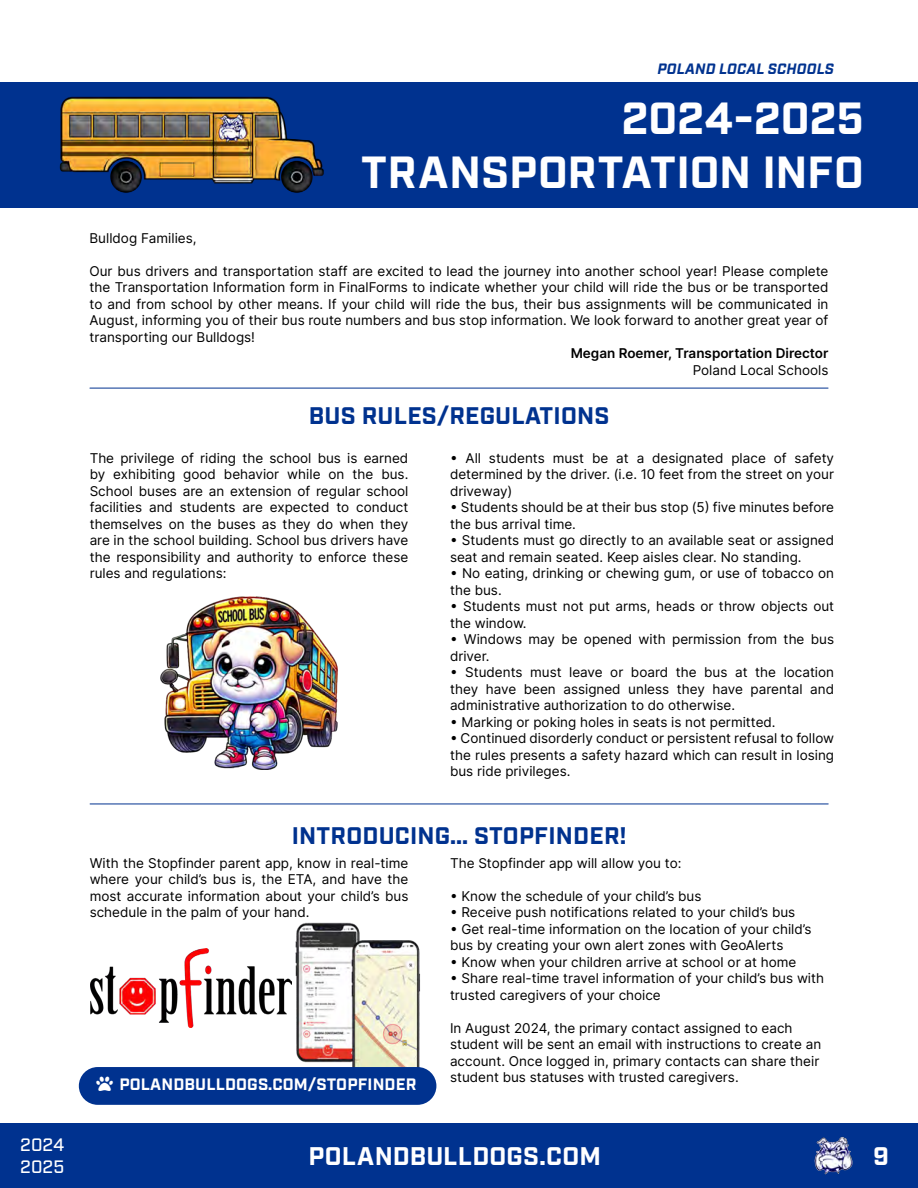
<style>
.page{position:relative;width:918px;height:1188px;background:#fff}
.page>*{position:absolute;margin:0;border:0;box-sizing:border-box;transform-origin:0 0}
.Block_Title{font:700 45px "Industry";letter-spacing:-.005em;color:#fff}
.t1{font:700 25.5px "Industry";letter-spacing:.01em;color:#fff}
.Body_Topic_Header_Blue{font:700 24px "Industry";letter-spacing:.01em;color:#00328f}
.t2{font:500 18px/21.6px "Industry";letter-spacing:.005em;color:#fff}
.Body_Topic_Header_Blue-2{font:700 16.5px "Industry";letter-spacing:.01em;color:#fff}
.t3{font:italic 700 15px "Industry";letter-spacing:.01em;color:#00328f}
.Body{font:13.5px/16.5px "Inter";color:#000}
.Body-2{font:600 13.5px "Inter";color:#000}
</style>
<div class="page">
<div style="left:0;top:1123px;width:918px;height:65px;background:#00328f"></div>
<img style="left:814px;top:1136px;width:39px;height:39px">
<div style="left:0;top:82px;width:918px;height:126px;background:#00328f"></div>
<img style="left:59px;top:96px;width:265px;height:97px">
<hr style="left:90px;top:388px;width:738px;height:1px;background:#00328f">
<hr style="left:90px;top:804px;width:738px;height:1px;background:#00328f">
<img style="left:160px;top:597px;width:178px;height:173px">
<img style="left:91px;top:949px;width:201px;height:78px">
<img style="left:295px;top:922px;width:133px;height:148px">
<div style="left:79px;top:1067px;width:357px;height:38px;background:#00328f;border-radius:19px"></div>
<p class="t3" style="left:658px;top:59px;width:178px">POLAND LOCAL SCHOOLS</p>
<h2 class="Block_Title" style="left:621px;top:92px;width:244px">2024-2025</h2>
<h2 class="Block_Title" style="left:361px;top:146px;width:504px">TRANSPORTATION INFO</h2>
<p class="Body" style="left:90px;top:229px;width:109px">Bulldog Families,</p>
<p class="Body" style="left:90px;top:262px;width:740px;text-align:justify">Our bus drivers and transportation staff are excited to lead the journey into another school year! Please complete the Transportation Information form in FinalForms to indicate whether your child will ride the bus or be transported to and from school by other means. If your child will ride the bus, their bus assignments will be communicated in August, informing you of their bus route numbers and bus stop information. We look forward to another great year of transporting our Bulldogs!</p>
<p class="Body-2" style="left:571px;top:343px;width:259px">Megan Roemer, Transportation Director</p>
<p class="Body" style="left:693px;top:361px;width:137px">Poland Local Schools</p>
<h2 class="Body_Topic_Header_Blue" style="left:309px;top:401px;width:302px">BUS RULES/REGULATIONS</h2>
<p class="Body" style="left:90px;top:450px;width:320px;text-align:justify">The privilege of riding the school bus is earned by exhibiting good behavior while on the bus.<br>School buses are an extension of regular school facilities and students are expected to conduct themselves on the buses as they do when they are in the school building. School bus drivers have the responsibility and authority to enforce these rules and regulations:</p>
<p class="Body" style="left:450px;top:449px;width:386px;text-align:justify">• All students must be at a designated place of safety determined by the driver. (i.e. 10 feet from the street on your driveway)</p>
<p class="Body" style="left:450px;top:499px;width:386px">• Students should be at their bus stop (5) five minutes before the bus arrival time.</p>
<p class="Body" style="left:450px;top:532px;width:386px">• Students must go directly to an available seat or assigned seat and remain seated. Keep aisles clear. No standing.</p>
<p class="Body" style="left:450px;top:565px;width:386px">• No eating, drinking or chewing gum, or use of tobacco on the bus.</p>
<p class="Body" style="left:450px;top:598px;width:386px">• Students must not put arms, heads or throw objects out the window.</p>
<p class="Body" style="left:450px;top:631px;width:386px">• Windows may be opened with permission from the bus driver.</p>
<p class="Body" style="left:450px;top:664px;width:386px;text-align:justify">• Students must leave or board the bus at the location they have been assigned unless they have parental and administrative authorization to do otherwise.</p>
<p class="Body" style="left:450px;top:713px;width:327px">• Marking or poking holes in seats is not permitted.</p>
<p class="Body" style="left:450px;top:730px;width:386px;text-align:justify">• Continued disorderly conduct or persistent refusal to follow the rules presents a safety hazard which can result in losing bus ride privileges.</p>
<h2 class="Body_Topic_Header_Blue" style="left:292px;top:821px;width:336px">INTRODUCING... STOPFINDER!</h2>
<p class="Body" style="left:90px;top:854px;width:320px;text-align:justify">With the Stopfinder parent app, know in real-time where your child’s bus is, the ETA, and have the most accurate information about your child’s bus schedule in the palm of your hand.</p>
<p class="Body" style="left:450px;top:854px;width:233px">The Stopfinder app will allow you to:</p>
<p class="Body" style="left:450px;top:887px;width:253px">• Know the schedule of your child’s bus</p>
<p class="Body" style="left:450px;top:904px;width:347px">• Receive push notifications related to your child’s bus</p>
<p class="Body" style="left:450px;top:920px;width:363px">• Get real-time information on the location of your child’s bus by creating your own alert zones with GeoAlerts</p>
<p class="Body" style="left:450px;top:953px;width:348px">• Know when your children arrive at school or at home</p>
<p class="Body" style="left:450px;top:970px;width:376px">• Share real-time travel information of your child’s bus with trusted caregivers of your choice</p>
<p class="Body" style="left:450px;top:1019px;width:373px">In August 2024, the primary contact assigned to each student will be sent an email with instructions to create an account. Once logged in, primary contacts can share their student bus statuses with trusted caregivers.</p>
<h2 class="Body_Topic_Header_Blue-2" style="left:119px;top:1075px;width:299px">POLANDBULLDOGS.COM/STOPFINDER</h2>
<h3 class="t2" style="left:20px;top:1135px;width:46px">2024<br>2025</h3>
<h2 class="t1" style="left:873px;top:1141px;width:17px">9</h2>
<h2 class="t1" style="left:308px;top:1141px;width:294px">POLANDBULLDOGS.COM</h2>
</div>
